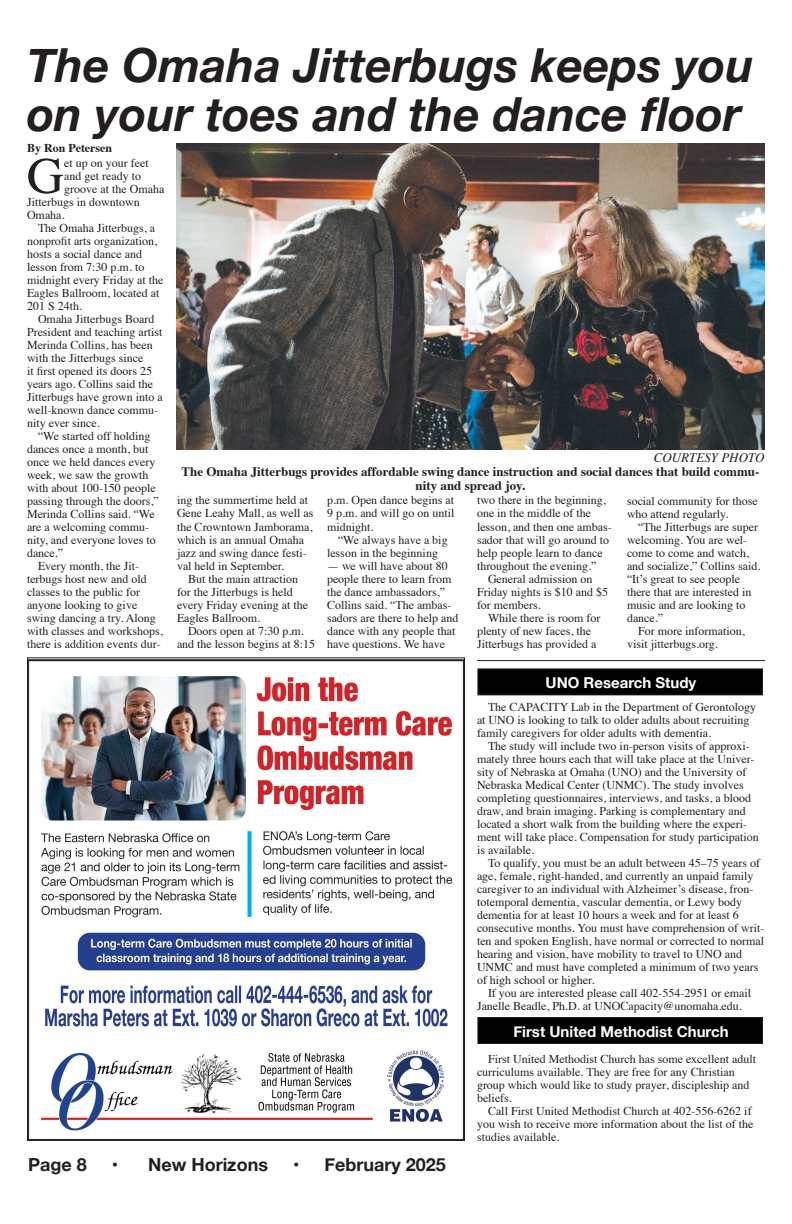
<style>
.page{position:relative;width:792px;height:1224px;background:#fff}
.page>*{position:absolute;margin:0;border:0;box-sizing:border-box;transform-origin:0 0}
.t1{font:51.3px "Times";color:#231f20}
.t2{font:italic 700 47px/49px "Helvetica Neue";color:#231f20}
.t3{font:700 18px "Helvetica Neue";color:#231f20}
.t4{font:700 15px "Helvetica Neue";color:#fff}
.t5{font:700 13px/14px "Times";color:#231f20;text-align:center}
.t6{font:italic 13px "Times";color:#231f20}
.t7{font:12px/13px "Times";color:#231f20}
.x_msonospacing{font:700 12px "Times";color:#201f1e}
</style>
<div class="page">
<img style="left:177px;top:143px;width:588px;height:307px">
<img style="left:29px;top:659px;width:434px;height:480px">
<hr style="left:477px;top:660px;width:288px;height:1px;background:#231f20">
<div style="left:478px;top:669px;width:284px;height:26px;background:#000"></div>
<div style="left:477px;top:668px;width:286px;height:27px;border:1px solid #231f20"></div>
<div style="left:478px;top:1018px;width:284px;height:26px;background:#000"></div>
<div style="left:477px;top:1017px;width:286px;height:27px;border:1px solid #231f20"></div>
<p class="t2" style="left:27px;top:42px;width:728px">The Omaha Jitterbugs keeps you on your toes and the dance floor</p>
<p class="x_msonospacing" style="left:27px;top:136px;width:87px">By Ron Petersen</p>
<p class="t1" style="left:27px;top:128px;width:39px">G</p>
<p class="t7" style="left:64px;top:155px;width:86px">et up on your feet</p>
<p class="t7" style="left:64px;top:168px;width:78px">and get ready to</p>
<p class="t7" style="left:64px;top:181px;width:102px">groove at the Omaha</p>
<p class="t7" style="left:27px;top:194px;width:114px">Jitterbugs in downtown</p>
<p class="t7" style="left:27px;top:207px;width:39px">Omaha.</p>
<p class="t7" style="left:27px;top:220px;width:138px;text-indent:11px">The Omaha Jitterbugs, a nonprofit arts organization, hosts a social dance and lesson from 7:30 p.m. to midnight every Friday at the<br>Eagles Ballroom, located at<br>201 S 24th.</p>
<p class="t7" style="left:27px;top:311px;width:137px;text-indent:11px">Omaha Jitterbugs Board<br>President and teaching artist<br>Merinda Collins, has been with the Jitterbugs since<br>it first opened its doors 25 years ago. Collins said the<br>Jitterbugs have grown into a well-known dance commu&shy;nity ever since.</p>
<p class="t7" style="left:27px;top:428px;width:133px;text-indent:11px">“We started off holding dances once a month, but once we held dances every week, we saw the growth with about 100-150 people passing through the doors,”<br>Merinda Collins said. “We are a welcoming commu&shy;nity, and everyone loves to dance.”</p>
<p class="t7" style="left:27px;top:558px;width:137px;text-indent:11px">Every month, the Jit&shy;terbugs host new and old classes to the public for anyone looking to give swing dancing a try. Along with classes and workshops, there is addition events dur-</p>
<p class="t6" style="left:654px;top:449px;width:112px">COURTESY PHOTO</p>
<p class="t5" style="left:181px;top:463px;width:579px">The Omaha Jitterbugs provides affordable swing dance instruction and social dances that build commu&shy;nity and spread joy.</p>
<p class="t7" style="left:177px;top:493px;width:138px">ing the summertime held at<br>Gene Leahy Mall, as well as the Crowntown Jamborama, which is an annual Omaha jazz and swing dance festi&shy;val held in September.</p>
<p class="t7" style="left:177px;top:571px;width:133px;text-indent:11px">But the main attraction for the Jitterbugs is held every Friday evening at the<br>Eagles Ballroom.</p>
<p class="t7" style="left:177px;top:623px;width:140px;text-align:center">Doors open at 7:30 p.m.<br>and the lesson begins at 8:15</p>
<p class="t7" style="left:327px;top:493px;width:129px;text-align:justify">p.m. Open dance begins at 9 p.m. and will go on until midnight.</p>
<p class="t7" style="left:327px;top:532px;width:122px;text-indent:11px">“We always have a big lesson in the beginning</p>
<p class="t7" style="left:327px;top:558px;width:133px">— we will have about 80 people there to learn from the dance ambassadors,”<br>Collins said. “The ambas&shy;sadors are there to help and dance with any people that have questions. We have</p>
<p class="t7" style="left:477px;top:493px;width:136px">two there in the beginning, one in the middle of the lesson, and then one ambas&shy;sador that will go around to help people learn to dance throughout the evening.”</p>
<p class="t7" style="left:477px;top:571px;width:133px;text-indent:11px">General admission on<br>Friday nights is $10 and $5 for members.</p>
<p class="t7" style="left:477px;top:610px;width:125px;text-indent:11px">While there is room for plenty of new faces, the<br>Jitterbugs has provided a</p>
<p class="t7" style="left:627px;top:493px;width:132px">social community for those who attend regularly.</p>
<p class="t7" style="left:627px;top:519px;width:135px;text-indent:11px">“The Jitterbugs are super welcoming. You are wel&shy;come to come and watch, and socialize,” Collins said. “It’s great to see people there that are interested in music and are looking to dance.”</p>
<p class="t7" style="left:627px;top:623px;width:119px;text-indent:11px">For more information, visit jitterbugs.org.</p>
<p class="t3" style="left:28px;top:1150px;width:60px">Page 8</p>
<p class="t3" style="left:112px;top:1150px;width:158px">• New Horizons</p>
<p class="t3" style="left:293px;top:1150px;width:154px">• February 2025</p>
<p class="t4" style="left:546px;top:671px;width:152px">UNO Research Study</p>
<p class="t7" style="left:477px;top:699px;width:281px;text-indent:11px">The CAPACITY Lab in the Department of Gerontology at UNO is looking to talk to older adults about recruiting family caregivers for older adults with dementia.</p>
<p class="t7" style="left:477px;top:738px;width:283px;text-indent:11px">The study will include two in-person visits of approxi&shy;mately three hours each that will take place at the Univer&shy;sity of Nebraska at Omaha (UNO) and the University of Nebraska Medical Center (UNMC). The study involves completing questionnaires, interviews, and tasks, a blood draw, and brain imaging. Parking is complementary and located a short walk from the building where the experi&shy;ment will take place. Compensation for study participation is available.</p>
<p class="t7" style="left:477px;top:855px;width:289px;text-indent:11px">To qualify, you must be an adult between 45–75 years of age, female, right-handed, and currently an unpaid family caregiver to an individual with Alzheimer’s disease, fron&shy;totemporal dementia, vascular dementia, or Lewy body dementia for at least 10 hours a week and for at least 6 consecutive months. You must have comprehension of writ&shy;ten and spoken English, have normal or corrected to normal hearing and vision, have mobility to travel to UNO and UNMC and must have completed a minimum of two years of high school or higher.</p>
<p class="t7" style="left:477px;top:985px;width:276px;text-indent:11px">If you are interested please call 402-554-2951 or email<br>Janelle Beadle, Ph.D. at UNOCapacity@unomaha.edu.</p>
<p class="t4" style="left:513px;top:1020px;width:217px">First United Methodist Church</p>
<p class="t7" style="left:477px;top:1051px;width:281px;text-indent:11px">First United Methodist Church has some excellent adult curriculums available. They are free for any Christian group which would like to study prayer, discipleship and beliefs.</p>
<p class="t7" style="left:477px;top:1103px;width:278px;text-indent:11px">Call First United Methodist Church at 402-556-6262 if you wish to receive more information about the list of the studies available.</p>
</div>
